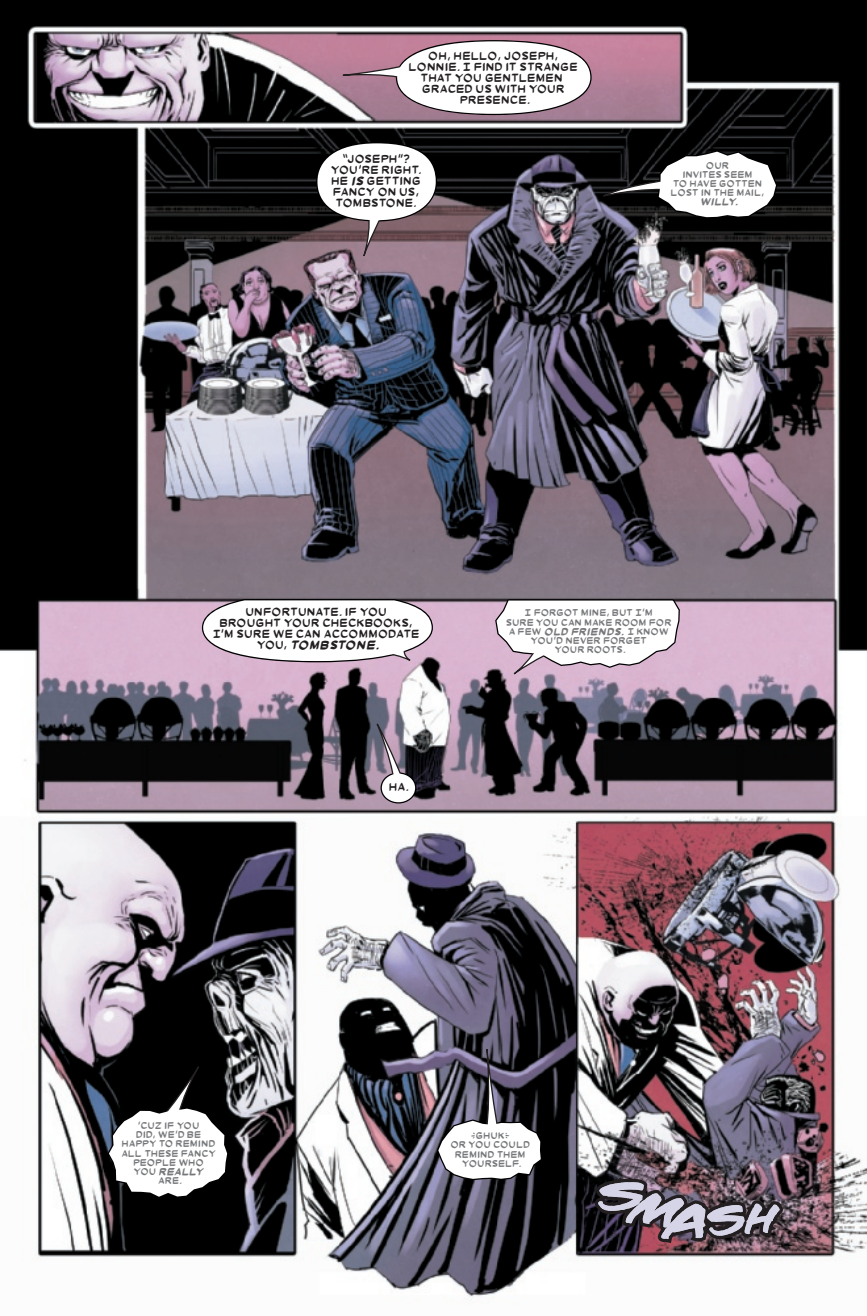
<style>
.page{position:relative;width:867px;height:1316px;background:#fff}
.page>*{position:absolute;margin:0;border:0;box-sizing:border-box;transform-origin:0 0}
.t1{font:10.5px/11px "VC Graymalkin";letter-spacing:.04em;color:#231f20;text-align:center}
.t2{font:8.75px/9.1px "VC Graymalkin";letter-spacing:.04em;color:#76787b;text-align:center}
.t3{font:italic 700 8.75px "VC Graymalkin";letter-spacing:-.005em;color:#76787b}
.s1{font-weight:700;font-style:italic}
</style>
<div class="page">
<img style="left:0;top:0;width:866px;height:1301px">
<svg style="left:380px;top:772px;width:36px;height:31px"></svg>
<svg style="left:316px;top:142px;width:121px;height:121px"></svg>
<svg style="left:376px;top:723px;width:30px;height:73px"></svg>
<svg style="left:341px;top:40px;width:250px;height:75px"></svg>
<div style="left:397px;top:41px;width:193px;height:73px;background:#fff;border-radius:50%"></div>
<div style="left:317px;top:143px;width:118px;height:77px;background:#fff;border-radius:50%"></div>
<svg style="left:437px;top:1048px;width:105px;height:131px"></svg>
<svg style="left:107px;top:1066px;width:121px;height:131px"></svg>
<svg style="left:602px;top:150px;width:175px;height:68px"></svg>
<svg style="left:202px;top:599px;width:231px;height:63px"></svg>
<div style="left:381px;top:773px;width:34px;height:29px;background:#fff;border-radius:50%"></div>
<svg style="left:495px;top:599px;width:184px;height:77px"></svg>
<svg style="left:592px;top:1175px;width:191px;height:77px"></svg>
<p class="t1" style="left:409px;top:51px;width:170px">OH, HELLO, JOSEPH,<br>LONNIE. I FIND IT STRANGE<br>THAT YOU GENTLEMEN<br>GRACED US WITH YOUR<br>PRESENCE.</p>
<p class="t1" style="left:331px;top:154px;width:91px">“JOSEPH”?<br>YOU'RE RIGHT.<br>HE <span class="s1">IS</span> GETTING<br>FANCY ON US,<br>TOMBSTONE.</p>
<p class="t2" style="left:671px;top:161px;width:95px">OUR<br>INVITES SEEM<br>TO HAVE GOTTEN<br>LOST IN THE MAIL,</p>
<p class="t3" style="left:700px;top:197px;width:39px">WILLY.</p>
<p class="t1" style="left:213px;top:607px;width:208px">UNFORTUNATE. IF YOU<br>BROUGHT YOUR CHECKBOOKS,<br>I'M SURE WE CAN ACCOMMODATE<br>YOU, <span class="s1">TOMBSTONE.</span></p>
<p class="t2" style="left:506px;top:608px;width:167px">I FORGOT MINE, BUT I'M<br>SURE YOU CAN MAKE ROOM FOR<br>A FEW <span class="s1">OLD FRIENDS.</span> I KNOW<br>YOU'D NEVER FORGET<br>YOUR ROOTS.</p>
<p class="t2" style="left:122px;top:1121px;width:96px">’CUZ IF YOU<br>DID, WE'D BE<br>HAPPY TO REMIND<br>ALL THESE FANCY<br>PEOPLE WHO<br>YOU <span class="s1">REALLY<br></span>ARE.</p>
<p class="t1" style="left:389px;top:782px;width:21px">HA.</p>
<p class="t2" style="left:451px;top:1131px;width:81px">{GHUK}<br>OR YOU COULD<br>REMIND THEM<br>YOURSELF.</p>
</div>
